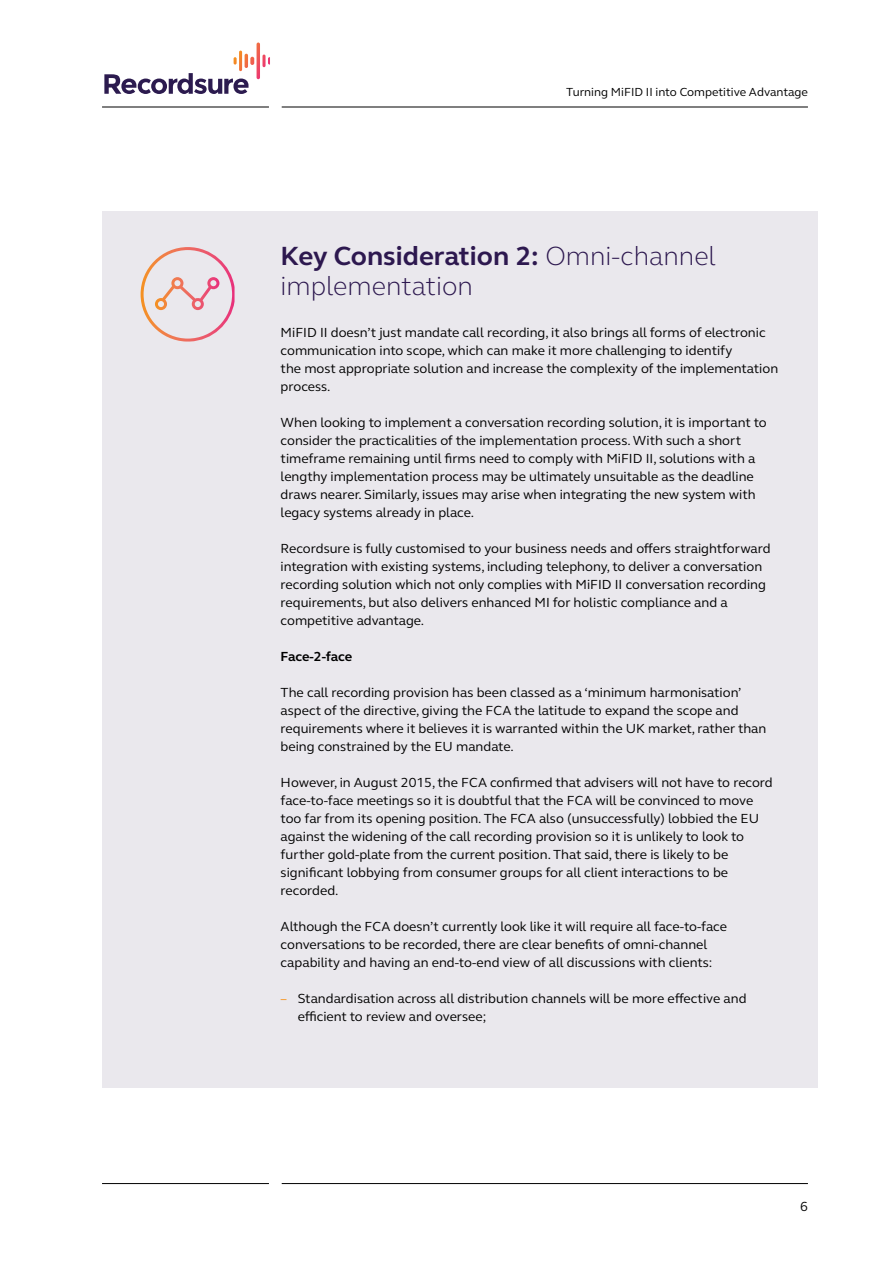
<style>
.page{position:relative;width:893px;height:1263px;background:#fff}
.page>*{position:absolute;margin:0;border:0;box-sizing:border-box;transform-origin:0 0}
.t1{font:300 27px/30px "FS Elliot";color:#2d184f}
.t2{font:13.5px/18px "FS Elliot";color:#000}
.t3{font:700 13.5px "FS Elliot";letter-spacing:-.01em;color:#000}
.t4{font:12px "FS Elliot";color:#000}
.s1{font-weight:700}
.s2{color:#f7941d}
</style>
<div class="page">
<hr style="left:282px;top:107px;width:526px;height:1px;background:#000">
<hr style="left:282px;top:1183px;width:526px;height:1px;background:#000">
<hr style="left:102px;top:107px;width:167px;height:1px;background:#000">
<hr style="left:102px;top:1183px;width:167px;height:1px;background:#000">
<svg style="left:104px;top:43px;width:166px;height:51px"></svg>
<div style="left:102px;top:211px;width:715px;height:877px;background:#eae8ed"></div>
<svg style="left:141px;top:247px;width:94px;height:95px"></svg>
<p class="t4" style="left:566px;top:84px;width:243px">Turning MiFID II into Competitive Advantage</p>
<h1 class="t1" style="left:281px;top:240px;width:437px"><span class="s1">Key Consideration 2:</span> Omni-channel implementation</h1>
<p class="t2" style="left:281px;top:323px;width:499px">MiFID II doesn’t just mandate call recording, it also brings all forms of electronic communication into scope, which can make it more challenging to identify<br>the most appropriate solution and increase the complexity of the implementation process.</p>
<p class="t2" style="left:281px;top:413px;width:488px">When looking to implement a conversation recording solution, it is important to consider the practicalities of the implementation process. With such a short timeframe remaining until firms need to comply with MiFID II, solutions with a lengthy implementation process may be ultimately unsuitable as the deadline draws nearer. Similarly, issues may arise when integrating the new system with legacy systems already in place.</p>
<p class="t2" style="left:281px;top:539px;width:492px">Recordsure is fully customised to your business needs and offers straightforward integration with existing systems, including telephony, to deliver a conversation recording solution which not only complies with MiFID II conversation recording requirements, but also delivers enhanced MI for holistic compliance and a competitive advantage.</p>
<p class="t3" style="left:281px;top:647px;width:73px">Face-2-face</p>
<p class="t2" style="left:281px;top:683px;width:487px">The call recording provision has been classed as a ‘minimum harmonisation’ aspect of the directive, giving the FCA the latitude to expand the scope and requirements where it believes it is warranted within the UK market, rather than being constrained by the EU mandate.</p>
<p class="t2" style="left:281px;top:773px;width:494px">However, in August 2015, the FCA confirmed that advisers will not have to record face-to-face meetings so it is doubtful that the FCA will be convinced to move too far from its opening position. The FCA also (unsuccessfully) lobbied the EU against the widening of the call recording provision so it is unlikely to look to further gold-plate from the current position. That said, there is likely to be significant lobbying from consumer groups for all client interactions to be recorded.</p>
<p class="t2" style="left:281px;top:917px;width:448px">Although the FCA doesn’t currently look like it will require all face-to-face conversations to be recorded, there are clear benefits of omni-channel capability and having an end-to-end view of all discussions with clients:</p>
<p class="t2" style="left:298px;top:989px;width:450px;text-indent:-17px"><span class="s2">–</span> Standardisation across all distribution channels will be more effective and efficient to review and oversee;</p>
<p class="t2" style="left:800px;top:1197px;width:9px">6</p>
</div>
